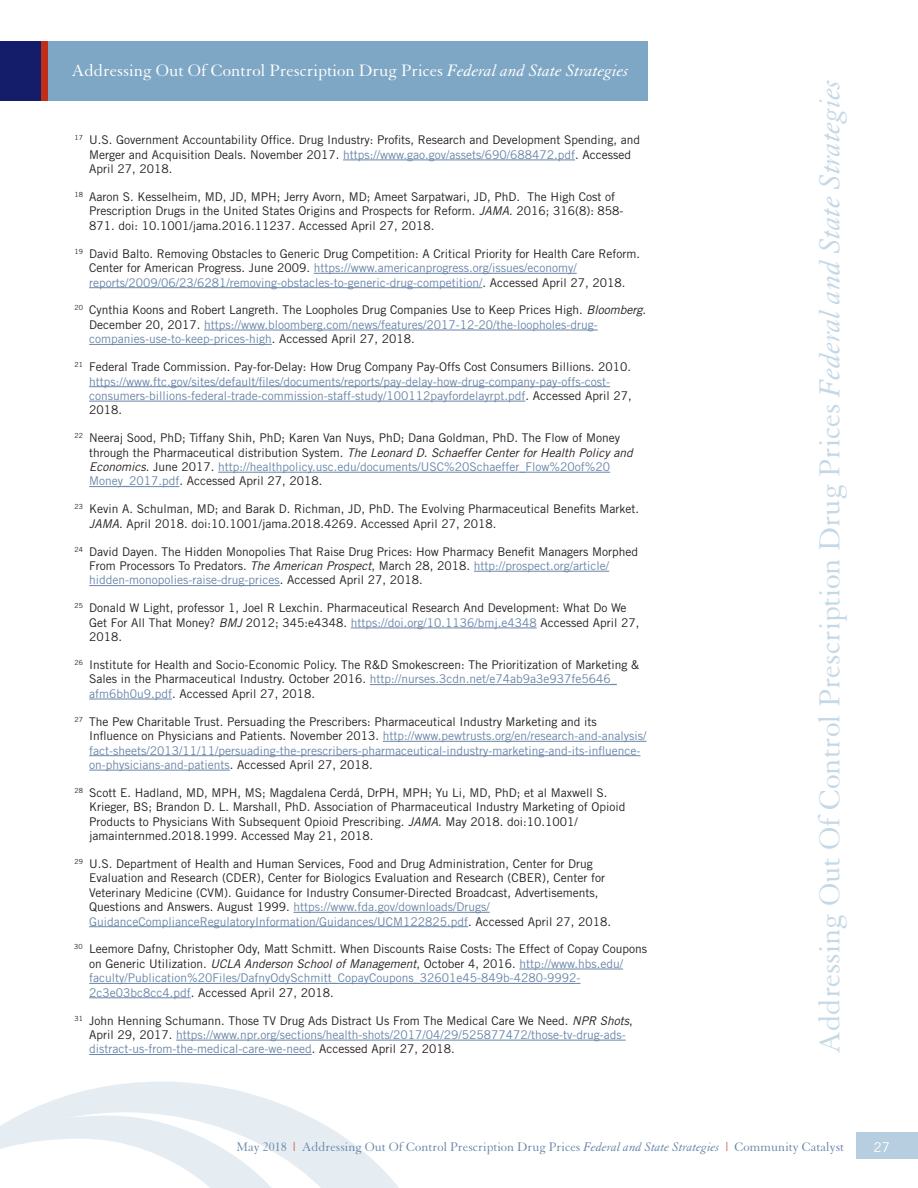
<style>
.page{position:relative;width:918px;height:1188px;background:#fff}
.page>*{position:absolute;margin:0;border:0;box-sizing:border-box;transform-origin:0 0}
.t1{font:31.5px "Granjon";color:#c4d8e6}
.t2{font:18px "Granjon";color:#fff}
.t3{font:13.5px "Granjon";color:#6986a8}
.t4{font:13.5px "Trade Gothic";color:#fff}
.t5{font:12px/14.4px "Trade Gothic";color:#231f20}
.t6{font:12px/14.4px "Trade Gothic";color:#6986a8}
.s1{font-style:italic}
.s2{color:#6986a8}
.s3{color:#231f20}
.s4{font-style:italic;color:#231f20}
.s5{color:#c02d19}
</style>
<div class="page">
<svg style="left:18px;top:1081px;width:381px;height:107px;fill:#eaf1f5"></svg>
<svg style="left:0;top:1116px;width:314px;height:72px"></svg>
<div style="left:0;top:42px;width:648px;height:59px;background:#7ea7c5"></div>
<div style="left:0;top:42px;width:48px;height:59px;background:#c02d19"></div>
<div style="left:0;top:42px;width:40px;height:59px;background:#131d6a"></div>
<hr style="left:343px;top:160px;width:232px;height:1px;background:#6986a8">
<hr style="left:314px;top:273px;width:263px;height:1px;background:#6986a8">
<hr style="left:89px;top:287px;width:393px;height:1px;background:#6986a8">
<hr style="left:204px;top:330px;width:394px;height:1px;background:#6986a8">
<hr style="left:89px;top:344px;width:183px;height:1px;background:#6986a8">
<hr style="left:89px;top:386px;width:521px;height:1px;background:#6986a8">
<hr style="left:89px;top:401px;width:436px;height:1px;background:#6986a8">
<hr style="left:218px;top:472px;width:392px;height:1px;background:#6986a8">
<hr style="left:89px;top:486px;width:90px;height:1px;background:#6986a8">
<hr style="left:474px;top:571px;width:135px;height:1px;background:#6986a8">
<hr style="left:89px;top:585px;width:191px;height:1px;background:#6986a8">
<hr style="left:351px;top:628px;width:186px;height:1px;background:#6986a8">
<hr style="left:370px;top:684px;width:247px;height:1px;background:#6986a8">
<hr style="left:89px;top:699px;width:83px;height:1px;background:#6986a8">
<hr style="left:383px;top:741px;width:263px;height:1px;background:#6986a8">
<hr style="left:89px;top:755px;width:551px;height:1px;background:#6986a8">
<hr style="left:89px;top:770px;width:141px;height:1px;background:#6986a8">
<hr style="left:293px;top:912px;width:197px;height:1px;background:#6986a8">
<hr style="left:89px;top:926px;width:379px;height:1px;background:#6986a8">
<hr style="left:519px;top:969px;width:104px;height:1px;background:#6986a8">
<hr style="left:89px;top:983px;width:491px;height:1px;background:#6986a8">
<hr style="left:89px;top:998px;width:102px;height:1px;background:#6986a8">
<hr style="left:176px;top:1040px;width:450px;height:1px;background:#6986a8">
<hr style="left:89px;top:1054px;width:223px;height:1px;background:#6986a8">
<div style="left:857px;top:1133px;width:61px;height:26px;background:#b7cee0"></div>
<h2 class="t2" style="left:72px;top:61px;width:559px">Addressing Out Of Control Prescription Drug Prices <span class="s1">Federal and State Strategies</span></h2>
<p class="t5" style="left:89px;top:133px;width:552px;text-indent:-15px"><sup>17</sup> U.S. Government Accountability Office. Drug Industry: Profits, Research and Development Spending, and<br>Merger and Acquisition Deals. November 2017. <span class="s2">https://www.gao.gov/assets/690/688472.pdf</span>. Accessed<br>April 27, 2018.</p>
<p class="t5" style="left:89px;top:189px;width:536px;text-indent:-15px"><sup>18</sup> Aaron S. Kesselheim, MD, JD, MPH; Jerry Avorn, MD; Ameet Sarpatwari, JD, PhD. The High Cost of<br>Prescription Drugs in the United States Origins and Prospects for Reform. <span class="s1">JAMA</span>. 2016; 316(8): 858-<br>871. doi: 10.1001/jama.2016.11237. Accessed April 27, 2018.</p>
<p class="t5" style="left:89px;top:246px;width:552px;text-indent:-15px"><sup>19</sup> David Balto. Removing Obstacles to Generic Drug Competition: A Critical Priority for Health Care Reform.<br>Center for American Progress. June 2009. <span class="s2">https://www.americanprogress.org/issues/economy/ reports/2009/06/23/6281/removing-obstacles-to-generic-drug-competition/</span>. Accessed April 27, 2018.</p>
<p class="t5" style="left:89px;top:303px;width:558px;text-indent:-15px"><sup>20</sup> Cynthia Koons and Robert Langreth. The Loopholes Drug Companies Use to Keep Prices High. <span class="s1">Bloomberg</span>.<br>December 20, 2017. <span class="s2">https://www.bloomberg.com/news/features/2017-12-20/the-loopholes-drug&shy;companies-use-to-keep-prices-high</span>. Accessed April 27, 2018.</p>
<p class="t6" style="left:89px;top:359px;width:544px;text-indent:-15px"><sup>21</sup> <span class="s3">Federal Trade Commission. Pay-for-Delay: How Drug Company Pay-Offs Cost Consumers Billions. 2010. </span>https://www.ftc.gov/sites/default/files/documents/reports/pay-delay-how-drug-company-pay-offs-cost&shy;consumers-billions-federal-trade-commission-staff-study/100112payfordelayrpt.pdf<span class="s3">. Accessed April 27, 2018.</span></p>
<p class="t5" style="left:89px;top:431px;width:545px;text-indent:-15px"><sup>22</sup> Neeraj Sood, PhD; Tiffany Shih, PhD; Karen Van Nuys, PhD; Dana Goldman, PhD. The Flow of Money through the Pharmaceutical distribution System. <span class="s1">The Leonard D. Schaeffer Center for Health Policy and Economics</span>. June 2017. <span class="s2">http://healthpolicy.usc.edu/documents/USC%20Schaeffer_Flow%20of%20<br>Money_2017.pdf</span>. Accessed April 27, 2018.</p>
<p class="t5" style="left:89px;top:502px;width:551px;text-indent:-15px"><sup>23</sup> Kevin A. Schulman, MD; and Barak D. Richman, JD, PhD. The Evolving Pharmaceutical Benefits Market.<br><span class="s1">JAMA</span>. April 2018. doi:10.1001/jama.2018.4269. Accessed April 27, 2018.</p>
<p class="t5" style="left:89px;top:544px;width:550px;text-indent:-15px"><sup>24</sup> David Dayen. The Hidden Monopolies That Raise Drug Prices: How Pharmacy Benefit Managers Morphed<br>From Processors To Predators. <span class="s1">The American Prospect</span>, March 28, 2018. <span class="s2">http://prospect.org/article/ hidden-monopolies-raise-drug-prices</span>. Accessed April 27, 2018.</p>
<p class="t5" style="left:89px;top:601px;width:552px;text-indent:-15px"><sup>25</sup> Donald W Light, professor 1, Joel R Lexchin. Pharmaceutical Research And Development: What Do We<br>Get For All That Money? <span class="s1">BMJ</span> 2012; 345:e4348. <span class="s2">https://doi.org/10.1136/bmj.e4348</span> Accessed April 27,<br>2018.</p>
<p class="t5" style="left:89px;top:657px;width:552px;text-indent:-15px"><sup>26</sup> Institute for Health and Socio-Economic Policy. The R&amp;D Smokescreen: The Prioritization of Marketing &amp;<br>Sales in the Pharmaceutical Industry. October 2016. <span class="s2">http://nurses.3cdn.net/e74ab9a3e937fe5646_ afm6bh0u9.pdf</span>. Accessed April 27, 2018.</p>
<p class="t6" style="left:89px;top:714px;width:559px;text-indent:-15px"><sup>27</sup> <span class="s3">The Pew Charitable Trust. Persuading the Prescribers: Pharmaceutical Industry Marketing and its Influence on Physicians and Patients. November 2013.</span> http://www.pewtrusts.org/en/research-and-analysis/ fact-sheets/2013/11/11/persuading-the-prescribers-pharmaceutical-industry-marketing-and-its-influence&shy;on-physicians-and-patients<span class="s3">. Accessed April 27, 2018.</span></p>
<p class="t5" style="left:89px;top:785px;width:538px;text-indent:-15px"><sup>28</sup> Scott E. Hadland, MD, MPH, MS; Magdalena Cerdá, DrPH, MPH; Yu Li, MD, PhD; et al Maxwell S.<br>Krieger, BS; Brandon D. L. Marshall, PhD. Association of Pharmaceutical Industry Marketing of Opioid Products to Physicians With Subsequent Opioid Prescribing. <span class="s1">JAMA</span>. May 2018. doi:10.1001/ jamainternmed.2018.1999. Accessed May 21, 2018.</p>
<p class="t5" style="left:89px;top:856px;width:523px;text-indent:-15px"><sup>29</sup> U.S. Department of Health and Human Services, Food and Drug Administration, Center for Drug Evaluation and Research (CDER), Center for Biologics Evaluation and Research (CBER), Center for Veterinary Medicine (CVM). Guidance for Industry Consumer-Directed Broadcast, Advertisements, Questions and Answers. August 1999. <span class="s2">https://www.fda.gov/downloads/Drugs/ GuidanceComplianceRegulatoryInformation/Guidances/UCM122825.pdf</span>. Accessed April 27, 2018.</p>
<p class="t5" style="left:89px;top:942px;width:560px;text-indent:-15px"><sup>30</sup> Leemore Dafny, Christopher Ody, Matt Schmitt. When Discounts Raise Costs: The Effect of Copay Coupons on Generic Utilization. <span class="s1">UCLA Anderson School of Management</span>, October 4, 2016. <span class="s2">http://www.hbs.edu/ faculty/Publication%20Files/DafnyOdySchmitt_CopayCoupons_32601e45-849b-4280-9992- 2c3e03bc8cc4.pdf</span>. Accessed April 27, 2018.</p>
<p class="t6" style="left:89px;top:1013px;width:545px;text-indent:-15px"><sup>31</sup> <span class="s3">John Henning Schumann. Those TV Drug Ads Distract Us From The Medical Care We Need.</span> <span class="s4">NPR Shots</span><span class="s3">,<br>April 29, 2017.</span> https://www.npr.org/sections/health-shots/2017/04/29/525877472/those-tv-drug-ads&shy;distract-us-from-the-medical-care-we-need<span class="s3">. Accessed April 27, 2018.</span></p>
<h1 class="t1" style="left:813px;top:1054px;width:978px;rotate:-90deg">Addressing Out Of Control Prescription Drug Prices <span class="s1">Federal and State Strategies</span></h1>
<p class="t3" style="left:237px;top:1140px;width:609px">May 2018 <span class="s5">|</span> Addressing Out Of Control Prescription Drug Prices <span class="s1">Federal and State Strategies</span> <span class="s5">|</span> Community Catalyst</p>
<p class="t4" style="left:874px;top:1139px;width:18px">27</p>
</div>
